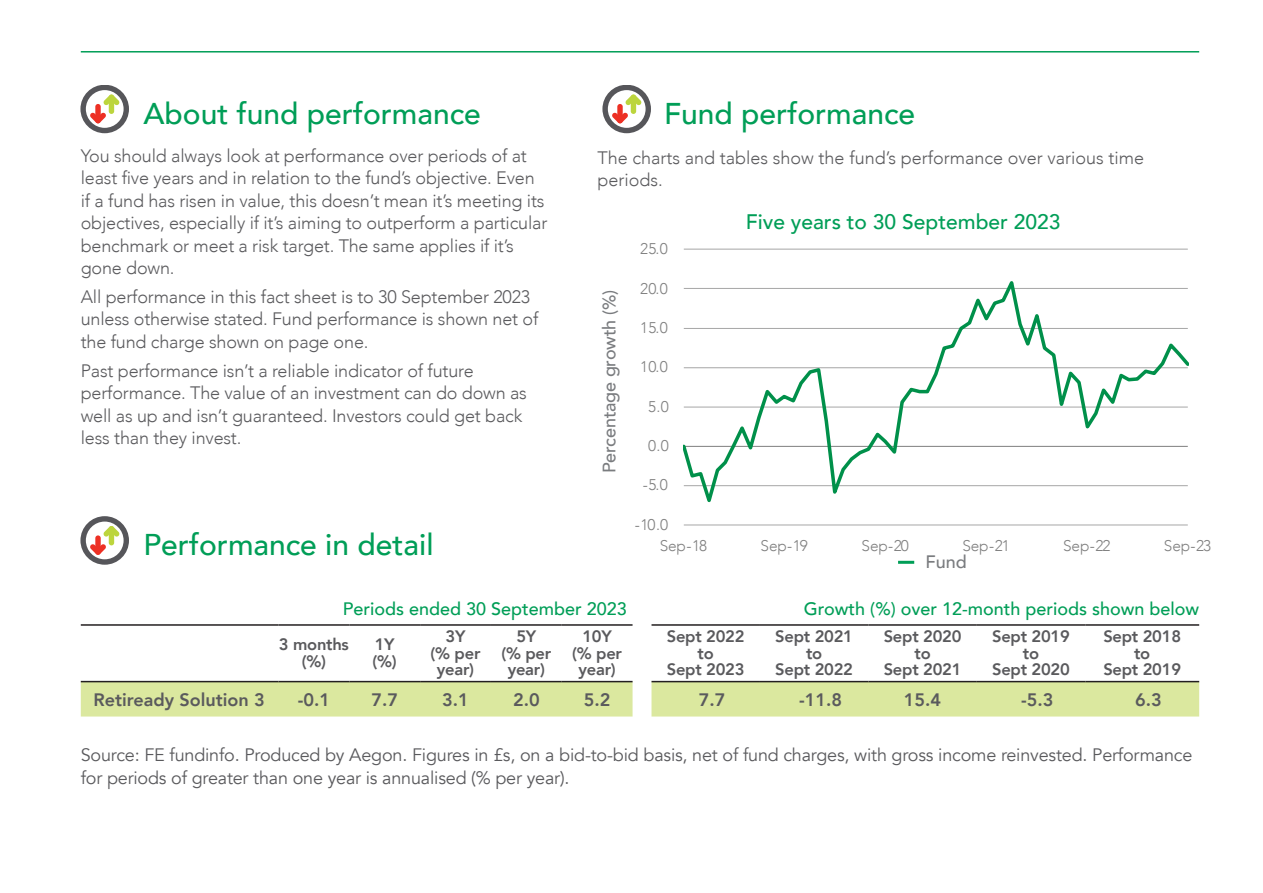
<style>
.page{position:relative;width:1263px;height:893px;background:#fff}
.page>*{position:absolute;margin:0;border:0;box-sizing:border-box;transform-origin:0 0}
.Sub_header{font:500 30px "Avenir";color:#009e57}
.Sub_header-2{font:500 21px "Avenir";color:#009e57}
.Body_text{font:300 18px/22.5px "Avenir";letter-spacing:-.01em;color:#5a5a5d}
.Body_text-2{font:18px/22.5px "Avenir";letter-spacing:-.01em;color:#5a5a5d}
.t1{font:500 18px "Avenir";color:#009e57}
.t2{font:800 18px "Avenir";color:#5a5a5d}
.t3{font:500 18px "Avenir";letter-spacing:-.01em;color:#7a7c7f}
.t4{font:800 16.5px/16.5px "Avenir";letter-spacing:-.015em;color:#5a5a5d;text-align:center}
.t5{font:300 15.45px "Avenir";letter-spacing:-.01em;color:#7f7f7f}
</style>
<div class="page">
<hr style="left:81px;top:51px;width:1118px;height:2px;background:#009e57">
<hr style="left:684px;top:525px;width:504px;height:1px;background:#a6a6a6">
<hr style="left:684px;top:249px;width:504px;height:1px;background:#a6a6a6">
<svg style="left:683px;top:281px;width:506px;height:222px"></svg>
<svg style="left:81px;top:85px;width:48px;height:48px"></svg>
<svg style="left:603px;top:85px;width:48px;height:48px"></svg>
<svg style="left:81px;top:516px;width:48px;height:49px"></svg>
<div style="left:651px;top:682px;width:548px;height:34px;background:#dbe89f"></div>
<hr style="left:651px;top:624px;width:109px;height:2px;background:#231f20">
<hr style="left:760px;top:624px;width:108px;height:2px;background:#231f20">
<hr style="left:868px;top:624px;width:109px;height:2px;background:#231f20">
<hr style="left:977px;top:624px;width:108px;height:2px;background:#231f20">
<hr style="left:1085px;top:624px;width:114px;height:2px;background:#231f20">
<hr style="left:651px;top:681px;width:109px;height:1px;background:#231f20">
<hr style="left:760px;top:681px;width:108px;height:1px;background:#231f20">
<hr style="left:868px;top:681px;width:109px;height:1px;background:#231f20">
<hr style="left:977px;top:681px;width:108px;height:1px;background:#231f20">
<hr style="left:1085px;top:681px;width:114px;height:1px;background:#231f20">
<hr style="left:898px;top:561px;width:16px;height:3px;background:#009e57">
<div style="left:81px;top:682px;width:551px;height:34px;background:#dbe89f"></div>
<hr style="left:81px;top:624px;width:198px;height:2px;background:#231f20">
<hr style="left:279px;top:624px;width:70px;height:2px;background:#231f20">
<hr style="left:349px;top:624px;width:71px;height:2px;background:#231f20">
<hr style="left:420px;top:624px;width:71px;height:2px;background:#231f20">
<hr style="left:491px;top:624px;width:71px;height:2px;background:#231f20">
<hr style="left:562px;top:624px;width:70px;height:2px;background:#231f20">
<hr style="left:81px;top:681px;width:198px;height:1px;background:#231f20">
<hr style="left:279px;top:681px;width:70px;height:1px;background:#231f20">
<hr style="left:349px;top:681px;width:71px;height:1px;background:#231f20">
<hr style="left:420px;top:681px;width:71px;height:1px;background:#231f20">
<hr style="left:491px;top:681px;width:71px;height:1px;background:#231f20">
<hr style="left:562px;top:681px;width:70px;height:1px;background:#231f20">
<h3 class="Sub_header" style="left:144px;top:87px;width:339px">About fund performance</h3>
<p class="Body_text" style="left:81px;top:144px;width:468px">You should always look at performance over periods of at least five years and in relation to the fund’s objective. Even if a fund has risen in value, this doesn’t mean it’s meeting its objectives, especially if it’s aiming to outperform a particular benchmark or meet a risk target. The same applies if it’s gone down.</p>
<p class="Body_text" style="left:81px;top:285px;width:459px">All performance in this fact sheet is to 30 September 2023 unless otherwise stated. Fund performance is shown net of the fund charge shown on page one.</p>
<p class="Body_text" style="left:81px;top:359px;width:448px">Past performance isn’t a reliable indicator of future performance. The value of an investment can do down as well as up and isn’t guaranteed. Investors could get back less than they invest.</p>
<h3 class="Sub_header" style="left:144px;top:519px;width:292px">Performance in detail</h3>
<h3 class="Sub_header" style="left:664px;top:87px;width:253px">Fund performance</h3>
<p class="Body_text" style="left:597px;top:146px;width:548px">The charts and tables show the fund’s performance over various time periods.</p>
<p class="t3" style="left:594px;top:473px;width:184px;rotate:-90deg">Percentage growth (%)</p>
<p class="t5" style="left:640px;top:240px;width:29px">25.0</p>
<p class="t5" style="left:640px;top:279px;width:29px">20.0</p>
<p class="t5" style="left:640px;top:319px;width:29px">15.0</p>
<p class="t5" style="left:640px;top:358px;width:29px">10.0</p>
<p class="t5" style="left:648px;top:397px;width:22px">5.0</p>
<p class="t5" style="left:648px;top:436px;width:22px">0.0</p>
<p class="t5" style="left:643px;top:476px;width:26px">-5.0</p>
<p class="t5" style="left:635px;top:516px;width:35px">-10.0</p>
<h3 class="Sub_header-2" style="left:746px;top:204px;width:316px">Five years to 30 September 2023</h3>
<p class="t5" style="left:660px;top:537px;width:49px">Sep-18</p>
<p class="t5" style="left:760px;top:537px;width:49px">Sep-19</p>
<p class="t5" style="left:862px;top:537px;width:49px">Sep-20</p>
<p class="t5" style="left:962px;top:537px;width:49px">Sep-21</p>
<p class="t5" style="left:1063px;top:537px;width:49px">Sep-22</p>
<p class="t5" style="left:1164px;top:537px;width:49px">Sep-23</p>
<p class="t3" style="left:925px;top:546px;width:43px">Fund</p>
<p class="t1" style="left:343px;top:594px;width:286px">Periods ended 30 September 2023</p>
<p class="t4" style="left:279px;top:636px;width:72px">3 months (%)</p>
<p class="t4" style="left:373px;top:636px;width:26px;text-align:left">1Y (%)</p>
<p class="t4" style="left:431px;top:628px;width:51px">3Y<br>(% per year)</p>
<p class="t4" style="left:501px;top:628px;width:51px">5Y<br>(% per year)</p>
<p class="t4" style="left:572px;top:628px;width:51px">10Y (% per year)</p>
<p class="t2" style="left:94px;top:685px;width:173px">Retiready Solution 3</p>
<p class="t2" style="left:298px;top:685px;width:34px">-0.1</p>
<p class="t2" style="left:371px;top:685px;width:28px">7.7</p>
<p class="t2" style="left:442px;top:685px;width:28px">3.1</p>
<p class="t2" style="left:513px;top:685px;width:28px">2.0</p>
<p class="t2" style="left:584px;top:685px;width:28px">5.2</p>
<p class="t1" style="left:804px;top:593px;width:397px">Growth (%) over 12-month periods shown below</p>
<p class="t4" style="left:667px;top:628px;width:79px">Sept 2022 to<br>Sept 2023</p>
<p class="t4" style="left:775px;top:628px;width:79px">Sept 2021 to<br>Sept 2022</p>
<p class="t4" style="left:884px;top:628px;width:79px">Sept 2020 to<br>Sept 2021</p>
<p class="t4" style="left:992px;top:628px;width:79px">Sept 2019 to<br>Sept 2020</p>
<p class="t4" style="left:1103px;top:628px;width:79px">Sept 2018 to<br>Sept 2019</p>
<p class="t2" style="left:699px;top:685px;width:28px">7.7</p>
<p class="t2" style="left:799px;top:685px;width:44px">-11.8</p>
<p class="t2" style="left:904px;top:685px;width:39px">15.4</p>
<p class="t2" style="left:1021px;top:685px;width:34px">-5.3</p>
<p class="t2" style="left:1135px;top:685px;width:28px">6.3</p>
<p class="Body_text-2" style="left:81px;top:744px;width:1113px">Source: FE fundinfo. Produced by Aegon. Figures in £s, on a bid-to-bid basis, net of fund charges, with gross income reinvested. Performance for periods of greater than one year is annualised (% per year).</p>
</div>
